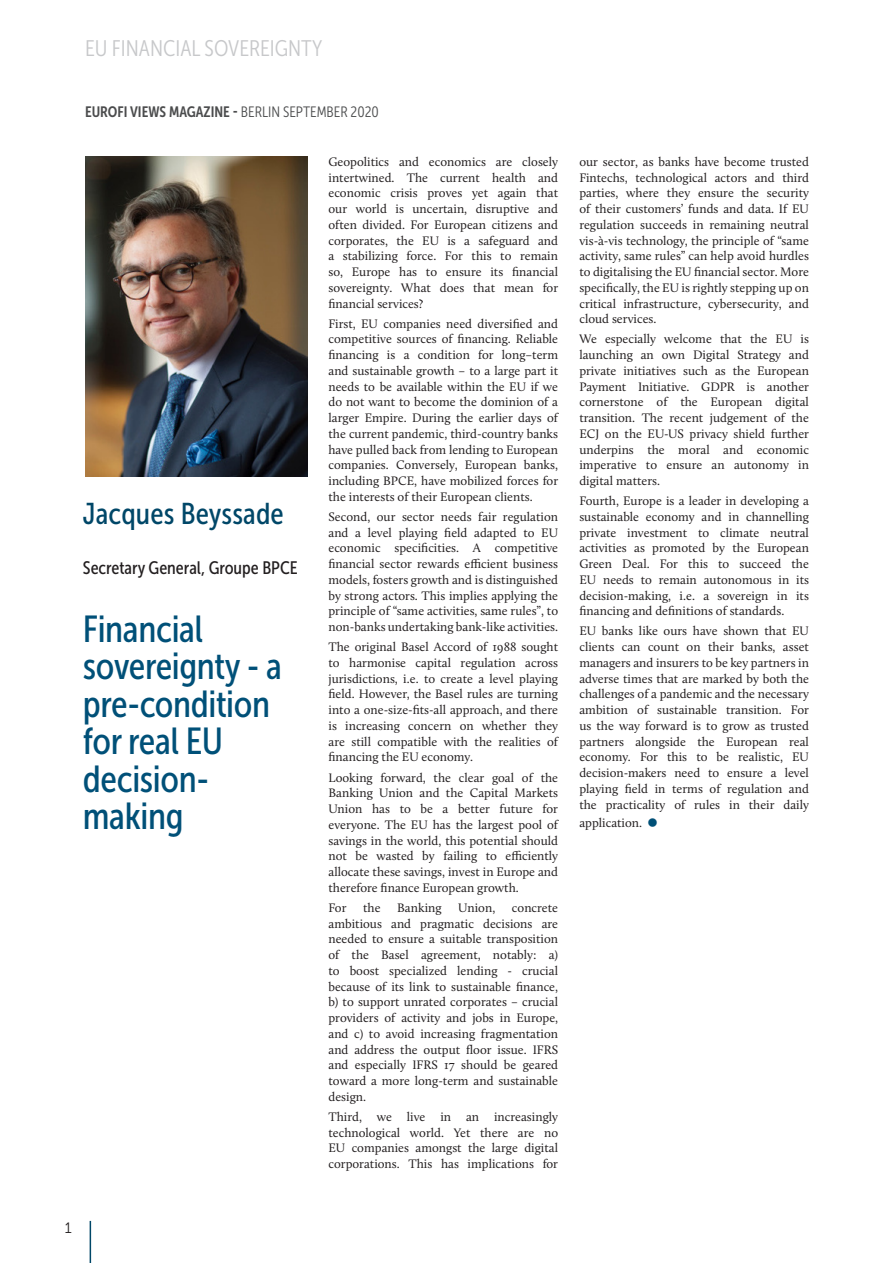
<style>
.page{position:relative;width:893px;height:1263px;background:#fff}
.page>*{position:absolute;margin:0;border:0;box-sizing:border-box;transform-origin:0 0}
.t1{font:37.5px/37.5px "Museo Sans Cond 500";letter-spacing:-.01em;color:#005078}
.BODY_TEXT{font:30px "Museo Sans Cond 500";letter-spacing:.005em;color:#004768}
.t2{font:22.5px "Museo Sans Cond 300";color:#c7c8ca}
.GRAND_Fonction{font:18px "Museo Sans Cond 500";color:#231f20}
.t3{font:15px "Museo Sans Cond 700";color:#4b4c4d}
.BULLETS{font:15px "Museo Sans 300";color:#231f20}
.Texte_Justifié{font:12.75px/15.8px "Calluna";color:#231f20;text-align:justify}
.s1{font-family:"Museo Sans Cond 300"}
</style>
<div class="page">
<img style="left:85px;top:156px;width:222px;height:321px">
<hr style="left:90px;top:1221px;width:1px;height:42px;background:#004768">
<p class="t2" style="left:85px;top:36px;width:239px">EU FINANCIAL SOVEREIGNTY</p>
<p class="t3" style="left:85px;top:103px;width:295px">EUROFI VIEWS MAGAZINE - <span class="s1">BERLIN SEPTEMBER 2020</span></p>
<p class="BODY_TEXT" style="left:83px;top:497px;width:202px">Jacques Beyssade</p>
<p class="GRAND_Fonction" style="left:83px;top:557px;width:216px">Secretary General, Groupe BPCE</p>
<p class="t1" style="left:83px;top:610px;width:201px">Financial sovereignty - a pre-condition for real EU decision&shy;making</p>
<p class="Texte_Justifié" style="left:328px;top:154px;width:231px">Geopolitics and economics are closely intertwined. The current health and economic crisis proves yet again that our world is uncertain, disruptive and often divided. For European citizens and corporates, the EU is a safeguard and a stabilizing force. For this to remain so, Europe has to ensure its financial sovereignty. What does that mean for financial services?</p>
<p class="Texte_Justifié" style="left:328px;top:315px;width:231px">First, EU companies need diversified and competitive sources of financing. Reliable financing is a condition for long–term and sustainable growth – to a large part it needs to be available within the EU if we do not want to become the dominion of a larger Empire. During the earlier days of the current pandemic, third-country banks have pulled back from lending to European companies. Conversely, European banks, including BPCE, have mobilized forces for the interests of their European clients.</p>
<p class="Texte_Justifié" style="left:328px;top:509px;width:231px">Second, our sector needs fair regulation and a level playing field adapted to EU economic specificities. A competitive financial sector rewards efficient business models, fosters growth and is distinguished by strong actors. This implies applying the principle of “same activities, same rules”, to non-banks undertaking bank-like activities.</p>
<p class="Texte_Justifié" style="left:328px;top:639px;width:231px">The original Basel Accord of 1988 sought to harmonise capital regulation across jurisdictions, i.e. to create a level playing field. However, the Basel rules are turning into a one-size-fits-all approach, and there is increasing concern on whether they are still compatible with the realities of financing the EU economy.</p>
<p class="Texte_Justifié" style="left:328px;top:769px;width:231px">Looking forward, the clear goal of the Banking Union and the Capital Markets Union has to be a better future for everyone. The EU has the largest pool of savings in the world, this potential should not be wasted by failing to efficiently allocate these savings, invest in Europe and therefore finance European growth.</p>
<p class="Texte_Justifié" style="left:328px;top:899px;width:20px">For</p>
<p class="Texte_Justifié" style="left:363px;top:899px;width:19px">the</p>
<p class="Texte_Justifié" style="left:397px;top:899px;width:46px">Banking</p>
<p class="Texte_Justifié" style="left:458px;top:899px;width:38px">Union,</p>
<p class="Texte_Justifié" style="left:328px;top:899px;width:231px;text-indent:183px">concrete ambitious and pragmatic decisions are needed to ensure a suitable transposition of the Basel agreement, notably: a) to boost specialized lending - crucial because of its link to sustainable finance, b) to support unrated corporates – crucial providers of activity and jobs in Europe, and c) to avoid increasing fragmentation and address the output floor issue. IFRS and especially IFRS 17 should be geared toward a more long-term and sustainable design.</p>
<p class="Texte_Justifié" style="left:328px;top:1108px;width:231px">Third, we live in an increasingly technological world. Yet there are no EU companies amongst the large digital corporations. This has implications for</p>
<p class="Texte_Justifié" style="left:579px;top:154px;width:231px">our sector, as banks have become trusted Fintechs, technological actors and third parties, where they ensure the security of their customers’ funds and data. If EU regulation succeeds in remaining neutral vis-à-vis technology, the principle of “same activity, same rules” can help avoid hurdles to digitalising the EU financial sector. More specifically, the EU is rightly stepping up on critical infrastructure, cybersecurity, and cloud services.</p>
<p class="Texte_Justifié" style="left:579px;top:331px;width:231px">We especially welcome that the EU is launching an own Digital Strategy and private initiatives such as the European Payment Initiative. GDPR is another cornerstone of the European digital transition. The recent judgement of the ECJ on the EU-US privacy shield further underpins the moral and economic imperative to ensure an autonomy in digital matters.</p>
<p class="Texte_Justifié" style="left:579px;top:493px;width:231px">Fourth, Europe is a leader in developing a sustainable economy and in channelling private investment to climate neutral activities as promoted by the European Green Deal. For this to succeed the EU needs to remain autonomous in its decision-making, i.e. a sovereign in its financing and definitions of standards.</p>
<p class="Texte_Justifié" style="left:579px;top:623px;width:231px">EU banks like ours have shown that EU clients can count on their banks, asset managers and insurers to be key partners in adverse times that are marked by both the challenges of a pandemic and the necessary ambition of sustainable transition. For us the way forward is to grow as trusted partners alongside the European real economy. For this to be realistic, EU decision-makers need to ensure a level playing field in terms of regulation and the practicality of rules in their daily</p>
<p class="Texte_Justifié" style="left:579px;top:814px;width:64px">application.</p>
<p class="BULLETS" style="left:65px;top:1220px;width:8px">1</p>
</div>
